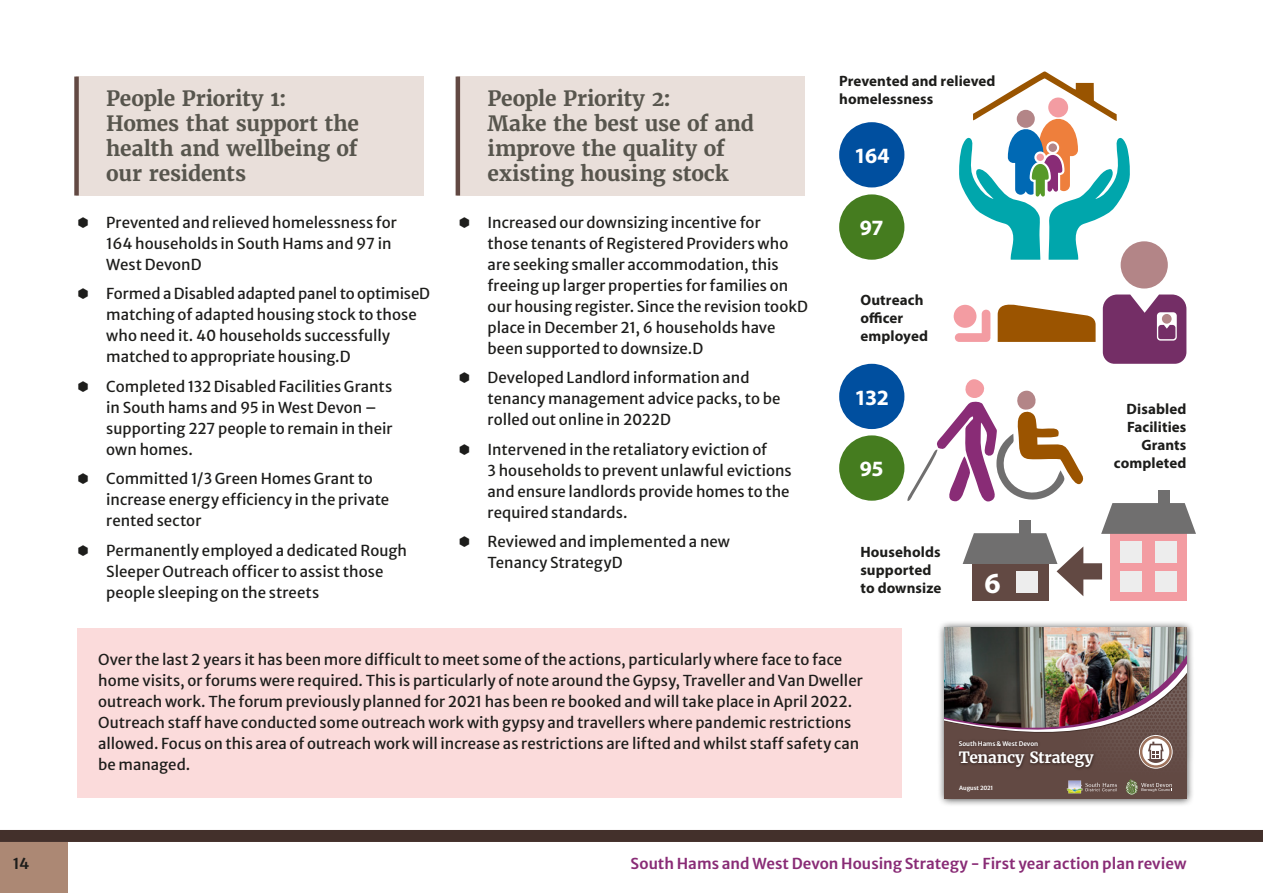
<style>
.page{position:relative;width:1263px;height:893px;background:#fff}
.page>*{position:absolute;margin:0;border:0;box-sizing:border-box;transform-origin:0 0}
.t1{font:700 29.25px "Myriad Pro";color:#fff}
.t2{font:700 21.9px "Myriad Pro";letter-spacing:-.02em;color:#fff}
.t3{font:700 21px/25.2px "Merriweather";letter-spacing:-.01em;color:#57554d}
.t4{font:700 15.45px "Merriweather";letter-spacing:-.025em;color:#fff}
.t5{font:15px/21px "Merriweather Sans";color:#1d1d1b}
.t6{font:700 15px/18px "Myriad Pro";letter-spacing:.005em;color:#1d1d1b}
.t7{font:600 15px "Merriweather Sans";color:#892c76}
.t8{font:600 15px "Merriweather Sans";color:#1d1d1b}
.t9{font:600 6.3px "Merriweather Sans";letter-spacing:-.01em;color:#fff}
.t10{font:600 5.7px "Merriweather Sans";letter-spacing:-.015em;color:#fff}
</style>
<div class="page">
<div style="left:0;top:830px;width:1263px;height:12px;background:#43302b"></div>
<div style="left:0;top:842px;width:68px;height:51px;background:#ac8874"></div>
<div style="left:77px;top:629px;width:825px;height:169px;background:#fbdbdb"></div>
<div style="left:936px;top:620px;width:258px;height:186px;background:#000;opacity:.75"></div>
<div style="left:77px;top:77px;width:347px;height:119px;background:#e9dfda"></div>
<div style="left:74px;top:77px;width:5px;height:119px;background:#624943"></div>
<div style="left:458px;top:77px;width:347px;height:119px;background:#e9dfda"></div>
<hr style="left:456px;top:77px;width:4px;height:119px;background:#624943">
<svg style="left:959px;top:71px;width:171px;height:189px"></svg>
<div style="left:1121px;top:241px;width:47px;height:48px;background:#b38587;border-radius:50%"></div>
<div style="left:839px;top:194px;width:65px;height:66px;background:#457c1f;border-radius:50%"></div>
<div style="left:839px;top:122px;width:65px;height:65px;background:#004f9f;border-radius:50%"></div>
<div style="left:954px;top:305px;width:22px;height:23px;background:#f39ca2;border-radius:50%"></div>
<svg style="left:955px;top:310px;width:35px;height:32px"></svg>
<svg style="left:998px;top:304px;width:97px;height:38px;background:#ab6f29"></svg>
<svg style="left:1103px;top:294px;width:83px;height:70px;background:#854778"></svg>
<div style="left:1162px;top:314px;width:9px;height:10px;background:#b38587;border-radius:50%"></div>
<div style="left:839px;top:435px;width:65px;height:66px;background:#457c1f;border-radius:50%"></div>
<div style="left:839px;top:364px;width:65px;height:65px;background:#004f9f;border-radius:50%"></div>
<img style="left:945px;top:628px;width:241px;height:25px">
<img style="left:945px;top:653px;width:242px;height:146px">
<svg style="left:907px;top:379px;width:177px;height:123px"></svg>
<div style="left:1110px;top:522px;width:77px;height:79px;background:#f39ca2"></div>
<div style="left:1155px;top:541px;width:21px;height:21px;background:#ededed"></div>
<div style="left:1120px;top:541px;width:22px;height:21px;background:#ededed"></div>
<svg style="left:1101px;top:503px;width:95px;height:31px;background:#828181"></svg>
<div style="left:1157px;top:490px;width:12px;height:21px;background:#706f6f"></div>
<div style="left:1155px;top:571px;width:21px;height:21px;background:#ededed"></div>
<div style="left:1120px;top:571px;width:22px;height:21px;background:#ededed"></div>
<div style="left:972px;top:553px;width:76px;height:48px;background:#624943"></div>
<div style="left:1019px;top:521px;width:12px;height:20px;background:#706f6f"></div>
<div style="left:1073px;top:563px;width:29px;height:16px;background:#624943"></div>
<svg style="left:963px;top:533px;width:120px;height:63px"></svg>
<p class="t8" style="left:13px;top:851px;width:18px">14</p>
<p class="t3" style="left:106px;top:85px;width:254px">People Priority 1:<br>Homes that support the health and wellbeing of our residents</p>
<p class="t5" style="left:106px;top:210px;width:292px">Prevented and relieved homelessness for<br>164 households in South Hams and 97 in<br>West DevonD</p>
<p class="t5" style="left:106px;top:282px;width:325px">Formed a Disabled adapted panel to optimiseD matching of adapted housing stock to those who need it. 40 households successfully matched to appropriate housing.D</p>
<p class="t5" style="left:106px;top:374px;width:288px">Completed 132 Disabled Facilities Grants in South hams and 95 in West Devon – supporting 227 people to remain in their own homes.</p>
<p class="t5" style="left:106px;top:467px;width:284px">Committed 1/3 Green Homes Grant to increase energy efficiency in the private rented sector</p>
<p class="t5" style="left:106px;top:538px;width:302px">Permanently employed a dedicated Rough<br>Sleeper Outreach officer to assist those</p>
<p class="t5" style="left:106px;top:580px;width:214px">people sleeping on the streets</p>
<p class="t3" style="left:488px;top:85px;width:268px">People Priority 2:<br>Make the best use of and improve the quality of existing housing stock</p>
<p class="t5" style="left:488px;top:210px;width:322px">Increased our downsizing incentive for<br>those tenants of Registered Providers who are seeking smaller accommodation, this freeing up larger properties for families on our housing register. Since the revision tookD place in December 21, 6 households have been supported to downsize.D</p>
<p class="t5" style="left:488px;top:366px;width:294px">Developed Landlord information and tenancy management advice packs, to be rolled out online in 2022D</p>
<p class="t5" style="left:488px;top:437px;width:306px">Intervened in the retaliatory eviction of<br>3 households to prevent unlawful evictions and ensure landlords provide homes to the required standards.</p>
<p class="t5" style="left:488px;top:530px;width:244px">Reviewed and implemented a new<br>Tenancy StrategyD</p>
<p class="t6" style="left:839px;top:71px;width:158px">Prevented and relieved homelessness</p>
<p class="t2" style="left:854px;top:141px;width:37px">164</p>
<p class="t2" style="left:860px;top:214px;width:25px">97</p>
<p class="t6" style="left:860px;top:290px;width:69px">Outreach ofcer employed</p>
<p class="t2" style="left:854px;top:383px;width:36px">132</p>
<p class="t2" style="left:860px;top:455px;width:25px">95</p>
<p class="t6" style="left:860px;top:543px;width:83px">Households supported to downsize</p>
<p class="t1" style="left:984px;top:564px;width:18px">6</p>
<p class="t5" style="left:98px;top:647px;width:766px">Over the last 2 years it has been more difficult to meet some of the actions, particularly where face to face home visits, or forums were required. This is particularly of note around the Gypsy, Traveller and Van Dweller outreach work. The forum previously planned for 2021 has been re booked and will take place in April 2022.<br>Outreach staff have conducted some outreach work with gypsy and travellers where pandemic restrictions allowed. Focus on this area of outreach work will increase as restrictions are lifted and whilst staff safety can be managed.</p>
<p class="t9" style="left:959px;top:738px;width:81px">South Hams &amp; West Devon</p>
<p class="t4" style="left:959px;top:748px;width:137px">Tenancy Strategy</p>
<p class="t10" style="left:959px;top:783px;width:35px">August 2021</p>
<p class="t6" style="left:1114px;top:399px;width:74px;text-align:right">Disabled<br>Facilities<br>Grants completed</p>
<p class="t7" style="left:631px;top:851px;width:557px">South Hams and West Devon Housing Strategy - First year action plan review</p>
</div>
